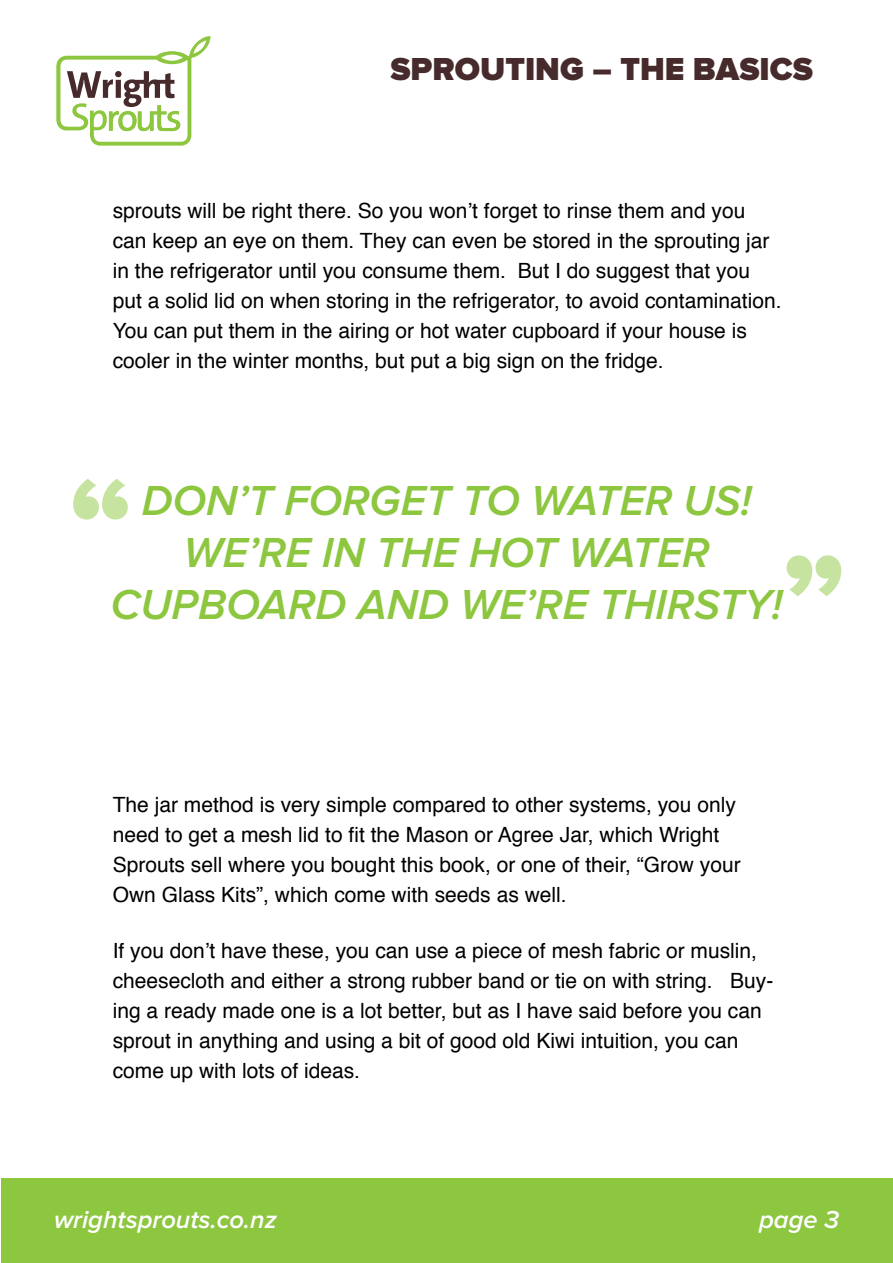
<style>
.page{position:relative;width:893px;height:1263px;background:#fff}
.page>*{position:absolute;margin:0;border:0;box-sizing:border-box;transform-origin:0 0}
.t1{font:900 117px "Proxima Nova";color:#c6e39f}
.t2{font:italic 600 43.5px/52.2px "Proxima Nova";color:#8dc63f;text-align:center}
.t3{font:900 33px "Proxima Nova";color:#472a2b}
.t4{font:italic 600 25.5px "Proxima Nova";color:#fff}
.t5{font:21px/30px "Helvetica";color:#000}
</style>
<div class="page">
<div style="left:1px;top:1178px;width:891px;height:84px;background:#8dc63f"></div>
<svg style="left:56px;top:36px;width:155px;height:110px"></svg>
<h3 class="t3" style="left:390px;top:54px;width:424px">SPROUTING – THE BASICS</h3>
<p class="t5" style="left:113px;top:196px;width:670px">sprouts will be right there. So you won’t forget to rinse them and you can keep an eye on them. They can even be stored in the sprouting jar in the refrigerator until you consume them. But I do suggest that you put a solid lid on when storing in the refrigerator, to avoid contamination.<br>You can put them in the airing or hot water cupboard if your house is cooler in the winter months, but put a big sign on the fridge.</p>
<h1 class="t1" style="left:70px;top:466px;width:63px">“</h1>
<h2 class="t2" style="left:111px;top:476px;width:673px">DON’T FORGET TO WATER US!<br>WE’RE IN THE HOT WATER<br>CUPBOARD AND WE’RE THIRSTY!</h2>
<h1 class="t1" style="left:783px;top:542px;width:63px">”</h1>
<p class="t5" style="left:113px;top:790px;width:630px">The jar method is very simple compared to other systems, you only need to get a mesh lid to fit the Mason or Agree Jar, which Wright Sprouts sell where you bought this book, or one of their, “Grow your Own Glass Kits”, which come with seeds as well.</p>
<p class="t5" style="left:113px;top:936px;width:662px">If you don’t have these, you can use a piece of mesh fabric or muslin, cheesecloth and either a strong rubber band or tie on with string. Buy&shy;ing a ready made one is a lot better, but as I have said before you can sprout in anything and using a bit of good old Kiwi intuition, you can come up with lots of ideas.</p>
<p class="t4" style="left:54px;top:1208px;width:224px">wrightsprouts.co.nz</p>
<p class="t4" style="left:759px;top:1208px;width:81px">page 3</p>
</div>
